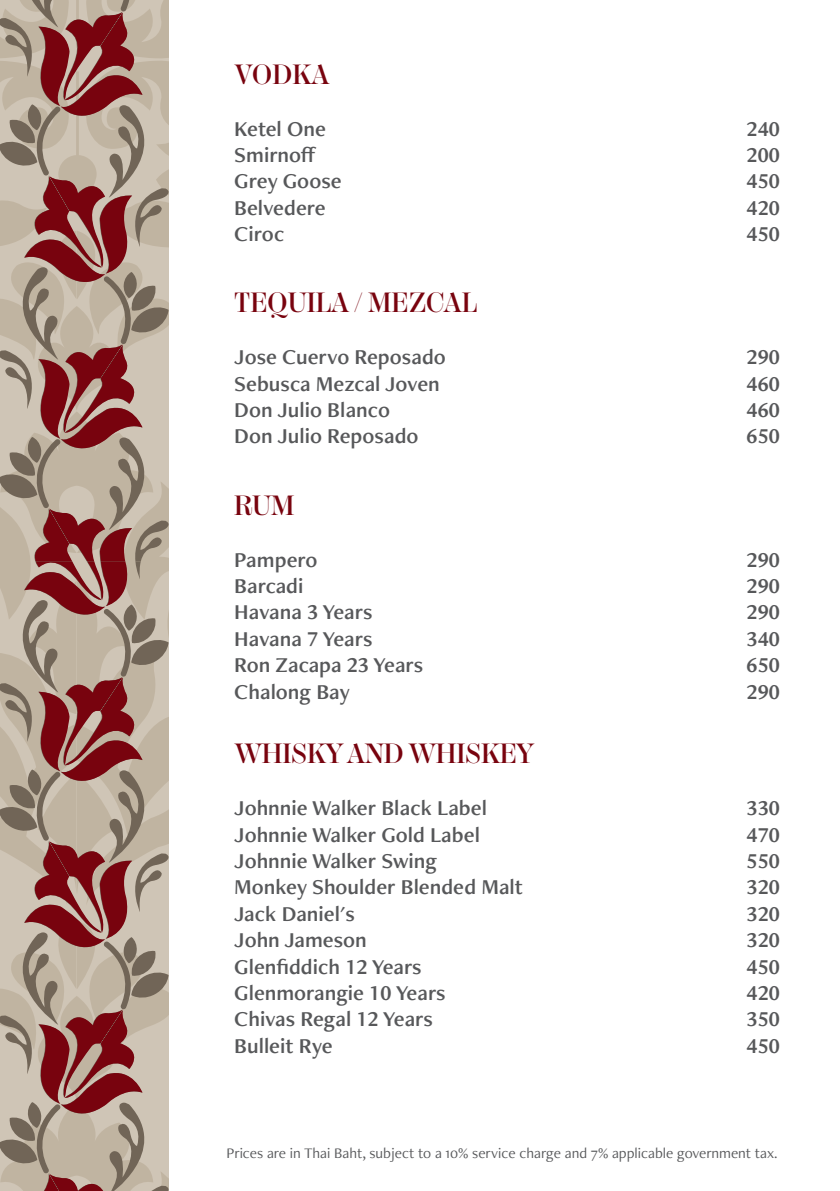
<style>
.page{position:relative;width:840px;height:1191px;background:#fff}
.page>*{position:absolute;margin:0;border:0;box-sizing:border-box;transform-origin:0 0}
.t1{font:600 28px "Chamberi Display";color:#78030e}
.t2{font:22px "Freight Neo Pro Semi";color:#57585a}
.t3{font:15.2px "Freight Neo Pro";color:#57585a}
</style>
<div class="page">
<svg style="left:0;top:0;width:168px;height:557px;background:#bdb2a2"></svg>
<svg style="left:25px;top:0;width:120px;height:557px;background:#a57a72"></svg>
<svg style="left:0;top:557px;width:168px;height:634px;background:#beb3a3"></svg>
<svg style="left:25px;top:557px;width:120px;height:634px;background:#a57e74"></svg>
<p class="t1" style="left:235px;top:54px;width:95px">VODKA</p>
<p class="t2" style="left:234px;top:113px;width:93px">Ketel One</p>
<p class="t2" style="left:746px;top:113px;width:34px">240</p>
<p class="t2" style="left:234px;top:140px;width:84px">Smirnoff</p>
<p class="t2" style="left:746px;top:140px;width:34px">200</p>
<p class="t2" style="left:234px;top:166px;width:109px">Grey Goose</p>
<p class="t2" style="left:746px;top:166px;width:34px">450</p>
<p class="t2" style="left:234px;top:193px;width:93px">Belvedere</p>
<p class="t2" style="left:746px;top:193px;width:34px">420</p>
<p class="t2" style="left:234px;top:219px;width:52px">Ciroc</p>
<p class="t2" style="left:746px;top:219px;width:34px">450</p>
<p class="t1" style="left:234px;top:282px;width:244px">TEQUILA / MEZCAL</p>
<p class="t2" style="left:234px;top:342px;width:213px">Jose Cuervo Reposado</p>
<p class="t2" style="left:746px;top:342px;width:34px">290</p>
<p class="t2" style="left:234px;top:368px;width:207px">Sebusca Mezcal Joven</p>
<p class="t2" style="left:746px;top:368px;width:34px">460</p>
<p class="t2" style="left:234px;top:395px;width:157px">Don Julio Blanco</p>
<p class="t2" style="left:746px;top:395px;width:34px">460</p>
<p class="t2" style="left:234px;top:421px;width:186px">Don Julio Reposado</p>
<p class="t2" style="left:746px;top:421px;width:34px">650</p>
<p class="t1" style="left:234px;top:484px;width:62px">RUM</p>
<p class="t2" style="left:234px;top:544px;width:85px">Pampero</p>
<p class="t2" style="left:746px;top:544px;width:34px">290</p>
<p class="t2" style="left:234px;top:571px;width:71px">Barcadi</p>
<p class="t2" style="left:746px;top:571px;width:34px">290</p>
<p class="t2" style="left:234px;top:597px;width:140px">Havana 3 Years</p>
<p class="t2" style="left:746px;top:597px;width:34px">290</p>
<p class="t2" style="left:234px;top:623px;width:140px">Havana 7 Years</p>
<p class="t2" style="left:746px;top:623px;width:34px">340</p>
<p class="t2" style="left:234px;top:650px;width:190px">Ron Zacapa 23 Years</p>
<p class="t2" style="left:746px;top:650px;width:34px">650</p>
<p class="t2" style="left:234px;top:676px;width:117px">Chalong Bay</p>
<p class="t2" style="left:746px;top:676px;width:34px">290</p>
<p class="t1" style="left:235px;top:733px;width:300px">WHISKY AND WHISKEY</p>
<p class="t2" style="left:234px;top:793px;width:254px">Johnnie Walker Black Label</p>
<p class="t2" style="left:746px;top:793px;width:34px">330</p>
<p class="t2" style="left:234px;top:819px;width:247px">Johnnie Walker Gold Label</p>
<p class="t2" style="left:746px;top:819px;width:34px">470</p>
<p class="t2" style="left:234px;top:845px;width:204px">Johnnie Walker Swing</p>
<p class="t2" style="left:746px;top:845px;width:34px">550</p>
<p class="t2" style="left:234px;top:872px;width:290px">Monkey Shoulder Blended Malt</p>
<p class="t2" style="left:746px;top:872px;width:34px">320</p>
<p class="t2" style="left:234px;top:898px;width:122px">Jack Daniel's</p>
<p class="t2" style="left:746px;top:898px;width:34px">320</p>
<p class="t2" style="left:234px;top:925px;width:134px">John Jameson</p>
<p class="t2" style="left:746px;top:925px;width:34px">320</p>
<p class="t2" style="left:234px;top:951px;width:189px">Glenfiddich 12 Years</p>
<p class="t2" style="left:746px;top:951px;width:34px">450</p>
<p class="t2" style="left:234px;top:977px;width:213px">Glenmorangie 10 Years</p>
<p class="t2" style="left:746px;top:977px;width:34px">420</p>
<p class="t2" style="left:234px;top:1004px;width:200px">Chivas Regal 12 Years</p>
<p class="t2" style="left:746px;top:1004px;width:34px">350</p>
<p class="t2" style="left:234px;top:1030px;width:100px">Bulleit Rye</p>
<p class="t2" style="left:746px;top:1030px;width:34px">450</p>
<p class="t3" style="left:226px;top:1142px;width:552px">Prices are in Thai Baht, subject to a 10% service charge and 7% applicable government tax.</p>
</div>
